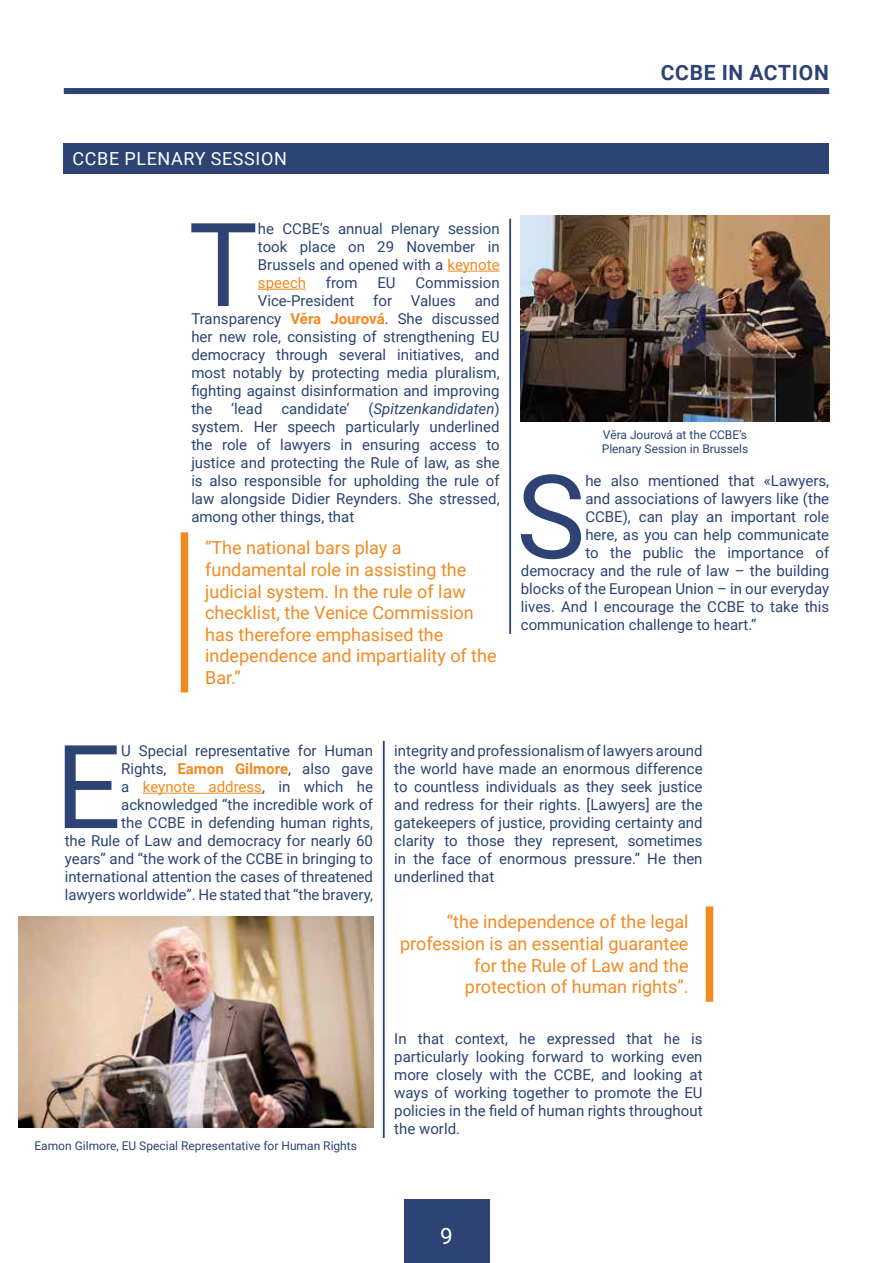
<style>
.page{position:relative;width:893px;height:1263px;background:#fff}
.page>*{position:absolute;margin:0;border:0;box-sizing:border-box;transform-origin:0 0}
.t1{font:116.25px "Roboto";color:#2c4373}
.t2{font:22.5px "Roboto";color:#fff}
.t3{font:700 21px "Roboto";letter-spacing:.035em;color:#2c4373}
.t4{font:18px/21.6px "Roboto";color:#f28a22}
.t5{font:18px "Roboto";letter-spacing:.035em;color:#fff}
.t6{font:15px/18px "Roboto";color:#2c4373;text-align:justify}
.t7{font:12px/14.4px "Roboto";color:#2c4373}
.s1{color:#f28a22}
.s2{font-weight:700;color:#f28a22}
.s3{font-style:italic}
</style>
<div class="page">
<hr style="left:143px;top:793px;width:119px;height:1px;background:#f28a22">
<hr style="left:383px;top:741px;width:1px;height:397px;background:#2c4373">
<div style="left:64px;top:88px;width:765px;height:6px;background:#2c4373"></div>
<div style="left:64px;top:143px;width:765px;height:31px;background:#2c4373"></div>
<hr style="left:448px;top:271px;width:52px;height:1px;background:#f28a22">
<hr style="left:258px;top:289px;width:48px;height:1px;background:#f28a22">
<hr style="left:509px;top:219px;width:2px;height:415px;background:#2c4373">
<img style="left:521px;top:216px;width:308px;height:205px">
<img style="left:18px;top:917px;width:355px;height:211px">
<div style="left:404px;top:1199px;width:85px;height:64px;background:#2c4373"></div>
<div style="left:181px;top:532px;width:7px;height:160px;background:#f28a22"></div>
<div style="left:706px;top:906px;width:7px;height:96px;background:#f28a22"></div>
<h3 class="t3" style="left:661px;top:57px;width:170px">CCBE IN ACTION</h3>
<p class="t5" style="left:73px;top:146px;width:216px">CCBE PLENARY SESSION</p>
<h1 class="t1" style="left:189px;top:183px;width:71px">T</h1>
<p class="t6" style="left:258px;top:219px;width:243px">he CCBE’s annual Plenary Session took place on 29 November in Brussels and opened with a <span class="s1">keynote speech</span></p>
<p class="t6" style="left:326px;top:273px;width:33px">from</p>
<p class="t6" style="left:377px;top:273px;width:20px">EU</p>
<p class="t6" style="left:415px;top:273px;width:86px">Commission</p>
<p class="t6" style="left:258px;top:291px;width:98px">Vice-President</p>
<p class="t6" style="left:373px;top:291px;width:20px">for</p>
<p class="t6" style="left:411px;top:291px;width:46px">Values</p>
<p class="t6" style="left:191px;top:291px;width:310px;text-indent:283px">and Transparency <span class="s2">Věra Jourová</span>. She discussed her new role, consisting of strengthening EU democracy through several initiatives, and most notably by protecting media pluralism, fighting against disinformation and improving the</p>
<p class="t6" style="left:191px;top:399px;width:310px;text-indent:177px">(<span class="s3">Spitzenkandidaten</span>) system. Her speech particularly underlined the role of lawyers in ensuring access to justice and protecting the Rule of law, as she is also responsible for upholding the rule of law alongside Didier Reynders. She stressed, among other things, that</p>
<p class="t6" style="left:231px;top:399px;width:33px">‘lead</p>
<p class="t6" style="left:281px;top:399px;width:70px">candidate’</p>
<p class="t4" style="left:205px;top:536px;width:293px">“The national bars play a fundamental role in assisting the judicial system. In the rule of law checklist, the Venice Commission has therefore emphasised the independence and impartiality of the<br>Bar.”</p>
<p class="t7" style="left:602px;top:427px;width:148px">Věra Jourová at the CCBE’s<br>Plenary Session in Brussels</p>
<h1 class="t1" style="left:516px;top:435px;width:70px">S</h1>
<p class="t6" style="left:585px;top:471px;width:245px">he also mentioned that «Lawyers,</p>
<p class="t6" style="left:585px;top:489px;width:245px">and associations of lawyers like (the</p>
<p class="t6" style="left:585px;top:507px;width:245px">CCBE), can play an important role</p>
<p class="t6" style="left:585px;top:525px;width:245px">here, as you can help communicate</p>
<p class="t6" style="left:585px;top:543px;width:245px">to the public the importance of</p>
<p class="t6" style="left:521px;top:561px;width:310px">democracy and the rule of law – the building</p>
<p class="t6" style="left:521px;top:579px;width:310px">blocks of the European Union – in our everyday</p>
<p class="t6" style="left:521px;top:597px;width:310px">lives. And I encourage the CCBE to take this</p>
<p class="t6" style="left:521px;top:615px;width:237px">communication challenge to heart.”</p>
<p class="t6" style="left:65px;top:741px;width:310px;text-align:right">U Special representative for Human<br>Rights, <span class="s2">Eamon Gilmore</span>, also gave<br>a <span class="s1">keynote address</span>, in which he acknowledged “the incredible work of<br>the CCBE in defending human rights,<br>the Rule of Law and democracy for nearly 60 years” and “the work of the CCBE in bringing to international attention the cases of threatened lawyers worldwide”. He stated that “the bravery,</p>
<p class="t6" style="left:394px;top:741px;width:310px">integrity and professionalism of lawyers around the world have made an enormous difference to countless individuals as they seek justice and redress for their rights. [Lawyers] are the gatekeepers of justice, providing certainty and clarity to those they represent, sometimes in the face of enormous pressure.” He then underlined that</p>
<h1 class="t1" style="left:55px;top:705px;width:68px">E</h1>
<p class="t4" style="left:400px;top:910px;width:290px;text-align:right">“the independence of the legal profession is an essential guarantee for the Rule of Law and the protection of human rights”.</p>
<p class="t7" style="left:34px;top:1138px;width:324px">Eamon Gilmore, EU Special Representative for Human Rights</p>
<p class="t6" style="left:394px;top:1029px;width:310px">In that context, he expressed that he is particularly looking forward to working even more closely with the CCBE, and looking at ways of working together to promote the EU policies in the field of human rights throughout the world.</p>
<h2 class="t2" style="left:440px;top:1220px;width:14px">9</h2>
</div>
